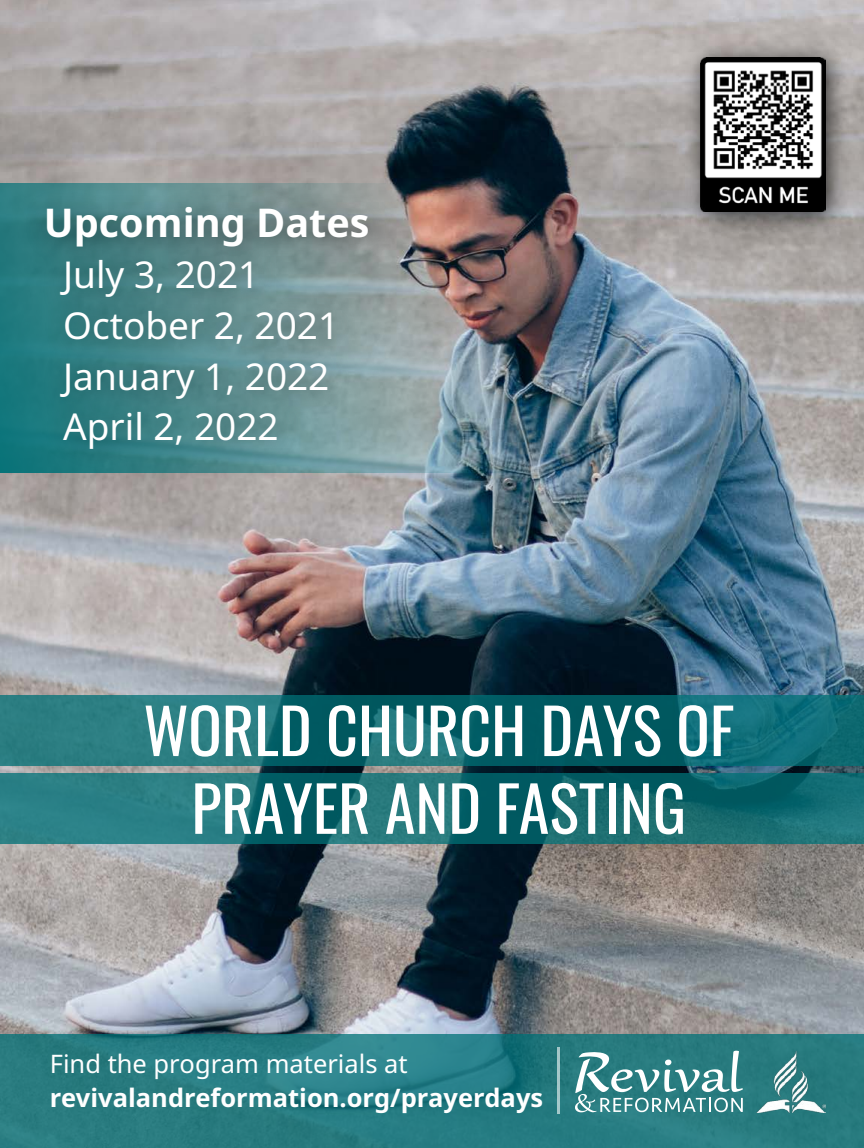
<style>
.page{position:relative;width:864px;height:1148px;background:#fff}
.page>*{position:absolute;margin:0;border:0;box-sizing:border-box;transform-origin:0 0}
.t1{font:62.25px/77.7px "Oswald";color:#fff;text-align:center}
.t2{font:700 39.6px "Noto Sans";color:#fff}
.t3{font:36.9px/50.8px "Noto Sans";color:#fff}
.t4{font:700 25.5px "Noto Sans";color:#fff}
.t5{font:25.5px "Noto Sans";color:#fff}
</style>
<div class="page">
<img style="left:0;top:0;width:864px;height:1033px">
<svg style="left:0;top:1033px;width:864px;height:115px;background:#287c81"></svg>
<svg style="left:0;top:773px;width:864px;height:70px;background:#186e74"></svg>
<svg style="left:0;top:696px;width:864px;height:70px;background:#146b73"></svg>
<img style="left:0;top:183px;width:783px;height:289px">
<div style="left:24px;top:186px;width:370px;height:288px;background:#000;opacity:.46"></div>
<img style="left:756px;top:1051px;width:69px;height:61px">
<svg style="left:575px;top:1050px;width:168px;height:62px"></svg>
<hr style="left:558px;top:1047px;width:2px;height:67px;background:#fff">
<div style="left:682px;top:39px;width:168px;height:198px;background:#000;opacity:.75"></div>
<img style="left:701px;top:57px;width:124px;height:155px">
<p class="t2" style="left:44px;top:194px;width:327px">Upcoming Dates</p>
<p class="t3" style="left:63px;top:248px;width:278px">July 3, 2021<br>October 2, 2021<br>January 1, 2022<br>April 2, 2022</p>
<h1 class="t1" style="left:143px;top:685px;width:592px">WORLD CHURCH DAYS OF<br>PRAYER AND FASTING</h1>
<p class="t5" style="left:50px;top:1046px;width:359px">Find the program materials at</p>
<p class="t4" style="left:50px;top:1079px;width:495px">revivalandreformation.org/prayerdays</p>
</div>
